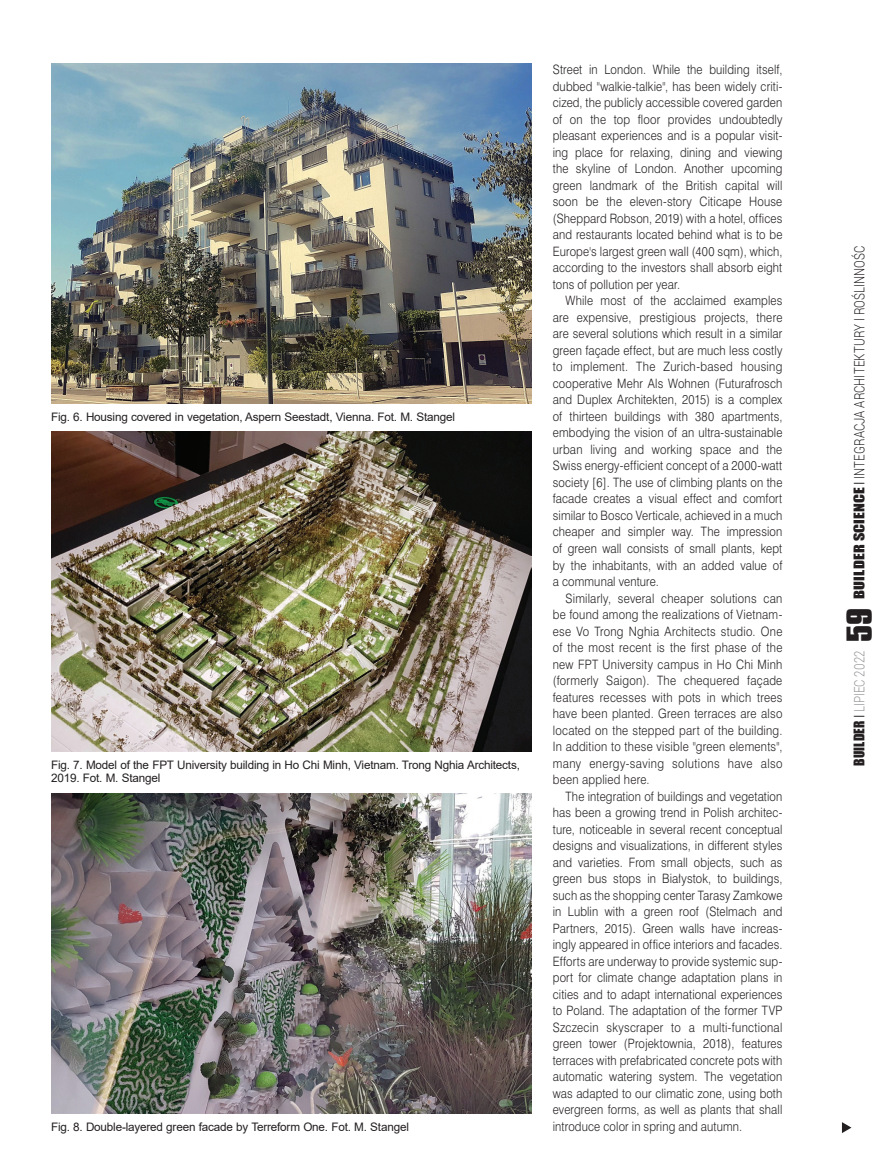
<style>
.page{position:relative;width:893px;height:1170px;background:#fff}
.page>*{position:absolute;margin:0;border:0;box-sizing:border-box;transform-origin:0 0}
.t1{font:300 14.25px "Roboto";letter-spacing:.01em;color:#231f20;scale:.8 1}
.t2{font:300 14.25px "Roboto";color:#939598;scale:.8 1}
.tekst_swiss{font:12px/16.5px "Swis 721 Lt PL";letter-spacing:.015em;color:#231f20;text-align:justify;scale:.89 1}
.Fot_podpis{font:11.7px/13.5px "Arial";letter-spacing:-.015em;color:#231f20}
.s1{font-family:"Impact";font-weight:400;font-size:13.5px}
.s2{font-family:"Swis 721 Lt PL";font-weight:400;font-size:13.5px}
.s3{font-family:"Impact";font-weight:400;font-size:13.5px;color:#231f20}
.s4{font-family:"Swis 721 Lt PL";font-weight:400;font-size:13.5px;color:#231f20}
.s5{font-family:"Compacta PL";font-weight:700;font-size:30px;color:#231f20}
</style>
<div class="page">
<img style="left:51px;top:64px;width:480px;height:339px">
<img style="left:51px;top:431px;width:480px;height:320px">
<img style="left:51px;top:793px;width:480px;height:320px">
<svg style="left:842px;top:1122px;width:9px;height:10px"></svg>
<p class="Fot_podpis" style="left:51px;top:410px;width:405px">Fig. 6. Housing covered in vegetation, Aspern Seestadt, Vienna. Fot. M. Stangel</p>
<p class="Fot_podpis" style="left:51px;top:757px;width:470px">Fig. 7. Model of the FPT University building in Ho Chi Minh, Vietnam. Trong Nghia Architects,<br>2019. Fot. M. Stangel</p>
<p class="Fot_podpis" style="left:51px;top:1119px;width:359px">Fig. 8. Double-layered green facade by Terreform One. Fot. M. Stangel</p>
<p class="tekst_swiss" style="left:553px;top:61px;width:259px">Street in London. While the building itself, dubbed "walkie-talkie", has been widely criti&shy;cized, the publicly accessible covered garden of on the top floor provides undoubtedly pleasant experiences and is a popular visit&shy;ing place for relaxing, dining and viewing the skyline of London. Another upcoming green landmark of the British capital will soon be the eleven-story Citicape House (Sheppard Robson, 2019) with a hotel, offices and restaurants located behind what is to be Europe's largest green wall (400 sqm), which, according to the investors shall absorb eight tons of pollution per year.</p>
<p class="tekst_swiss" style="left:553px;top:292px;width:259px;text-indent:13px">While most of the acclaimed examples are expensive, prestigious projects, there are several solutions which result in a similar green façade effect, but are much less costly to implement. The Zurich-based housing cooperative Mehr Als Wohnen (Futurafrosch and Duplex Architekten, 2015) is a complex of thirteen buildings with 380 apartments, embodying the vision of an ultra-sustainable urban living and working space and the Swiss energy-efficient concept of a 2000-watt society [6]. The use of climbing plants on the facade creates a visual effect and comfort similar to Bosco Verticale, achieved in a much cheaper and simpler way. The impression of green wall consists of small plants, kept by the inhabitants, with an added value of a communal venture.</p>
<p class="tekst_swiss" style="left:553px;top:589px;width:260px;text-indent:13px">Similarly, several cheaper solutions can be found among the realizations of Vietnam&shy;ese Vo Trong Nghia Architects studio. One of the most recent is the first phase of the new FPT University campus in Ho Chi Minh (formerly Saigon). The chequered façade features recesses with pots in which trees have been planted. Green terraces are also located on the stepped part of the building.<br>In addition to these visible "green elements", many energy-saving solutions have also been applied here.</p>
<p class="tekst_swiss" style="left:553px;top:787px;width:259px;text-indent:13px">The integration of buildings and vegetation has been a growing trend in Polish architec&shy;ture, noticeable in several recent conceptual designs and visualizations, in different styles and varieties. From small objects, such as green bus stops in Białystok, to buildings, such as the shopping center Tarasy Zamkowe in Lublin with a green roof (Stelmach and Partners, 2015). Green walls have increas&shy;ingly appeared in office interiors and facades.<br>Efforts are underway to provide systemic sup&shy;port for climate change adaptation plans in cities and to adapt international experiences to Poland. The adaptation of the former TVP Szczecin skyscraper to a multi-functional green tower (Projektownia, 2018), features terraces with prefabricated concrete pots with automatic watering system. The vegetation was adapted to our climatic zone, using both evergreen forms, as well as plants that shall introduce color in spring and autumn.</p>
<p class="t1" style="left:849px;top:598px;width:443px;rotate:-90deg"><span class="s1">BUILDER SCIENCE</span> <span class="s2">I</span> INTEGRACJA ARCHITEKTURY I ROŚLINNOŚC</p>
<p class="t2" style="left:849px;top:765px;width:199px;rotate:-90deg"><span class="s3">BUILDER</span> <span class="s4">I</span> LIPIEC 2022 <span class="s5">59</span></p>
</div>
